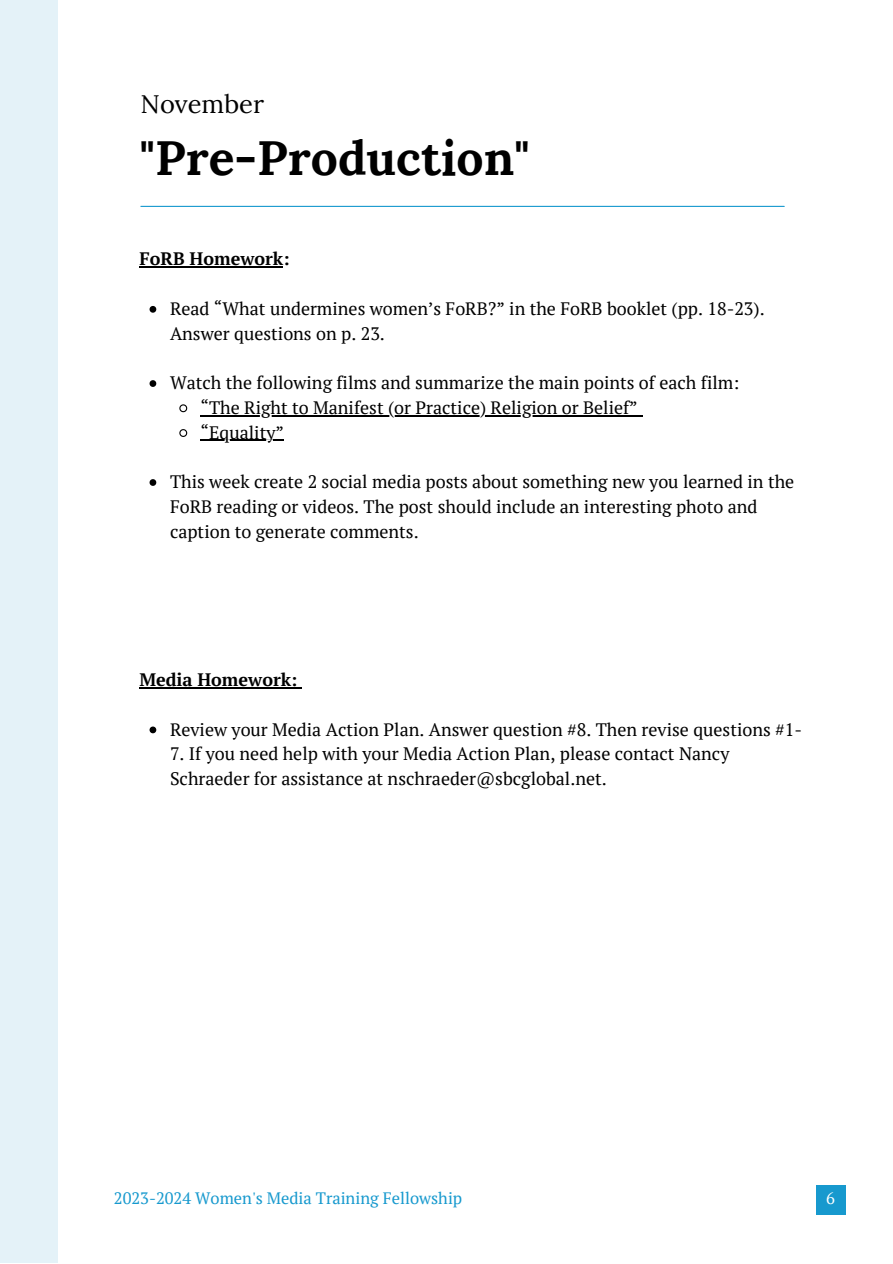
<style>
.page{position:relative;width:893px;height:1264px;background:#fff}
.page>*{position:absolute;margin:0;border:0;box-sizing:border-box;transform-origin:0 0}
.t1{font:700 48px "Lora";color:#000}
.t2{font:25.5px "Lora";color:#000}
.t3{font:18px/24.8px "PT Serif";color:#000}
.t4{font:700 18px "PT Serif";color:#000}
.t5{font:16.5px "PT Serif";color:#1799ce}
.t6{font:16.5px "PT Serif";color:#fff}
</style>
<div class="page">
<svg style="left:149px;top:306px;width:7px;height:7px"></svg>
<svg style="left:149px;top:380px;width:7px;height:7px"></svg>
<svg style="left:179px;top:404px;width:9px;height:9px"></svg>
<hr style="left:200px;top:415px;width:437px;height:1px;background:#000">
<svg style="left:179px;top:429px;width:9px;height:8px"></svg>
<hr style="left:200px;top:440px;width:84px;height:1px;background:#000">
<svg style="left:149px;top:479px;width:7px;height:7px"></svg>
<svg style="left:149px;top:726px;width:7px;height:7px"></svg>
<hr style="left:139px;top:266px;width:144px;height:2px;background:#000">
<hr style="left:139px;top:687px;width:158px;height:1px;background:#000">
<div style="left:816px;top:1184px;width:29px;height:30px;background:#1799ce"></div>
<div style="left:0;top:0;width:58px;height:1262px;background:#e4f2f8"></div>
<hr style="left:141px;top:206px;width:643px;height:1px;background:#1799ce">
<p class="t2" style="left:141px;top:87px;width:125px">November</p>
<p class="t1" style="left:139px;top:127px;width:392px">"Pre-Production"</p>
<p class="t4" style="left:139px;top:247px;width:152px">FoRB Homework:</p>
<p class="t3" style="left:170px;top:296px;width:596px">Read “What undermines women’s FoRB?” in the FoRB booklet (pp. 18-23).<br>Answer questions on p. 23.</p>
<p class="t3" style="left:170px;top:370px;width:570px">Watch the following films and summarize the main points of each film:</p>
<p class="t3" style="left:200px;top:395px;width:438px">“The Right to Manifest (or Practice) Religion or Belief”</p>
<p class="t3" style="left:200px;top:419px;width:85px">“Equality”</p>
<p class="t3" style="left:170px;top:469px;width:625px">This week create 2 social media posts about something new you learned in the<br>FoRB reading or videos. The post should include an interesting photo and caption to generate comments.</p>
<p class="t4" style="left:139px;top:667px;width:159px">Media Homework:</p>
<p class="t3" style="left:170px;top:716px;width:633px">Review your Media Action Plan. Answer question #8. Then revise questions #1-</p>
<p class="t3" style="left:170px;top:741px;width:561px">7. If you need help with your Media Action Plan, please contact Nancy<br>Schraeder for assistance at nschraeder@sbcglobal.net.</p>
<p class="t5" style="left:114px;top:1186px;width:350px">2023-2024 Women's Media Training Fellowship</p>
<p class="t6" style="left:826px;top:1186px;width:10px">6</p>
</div>
